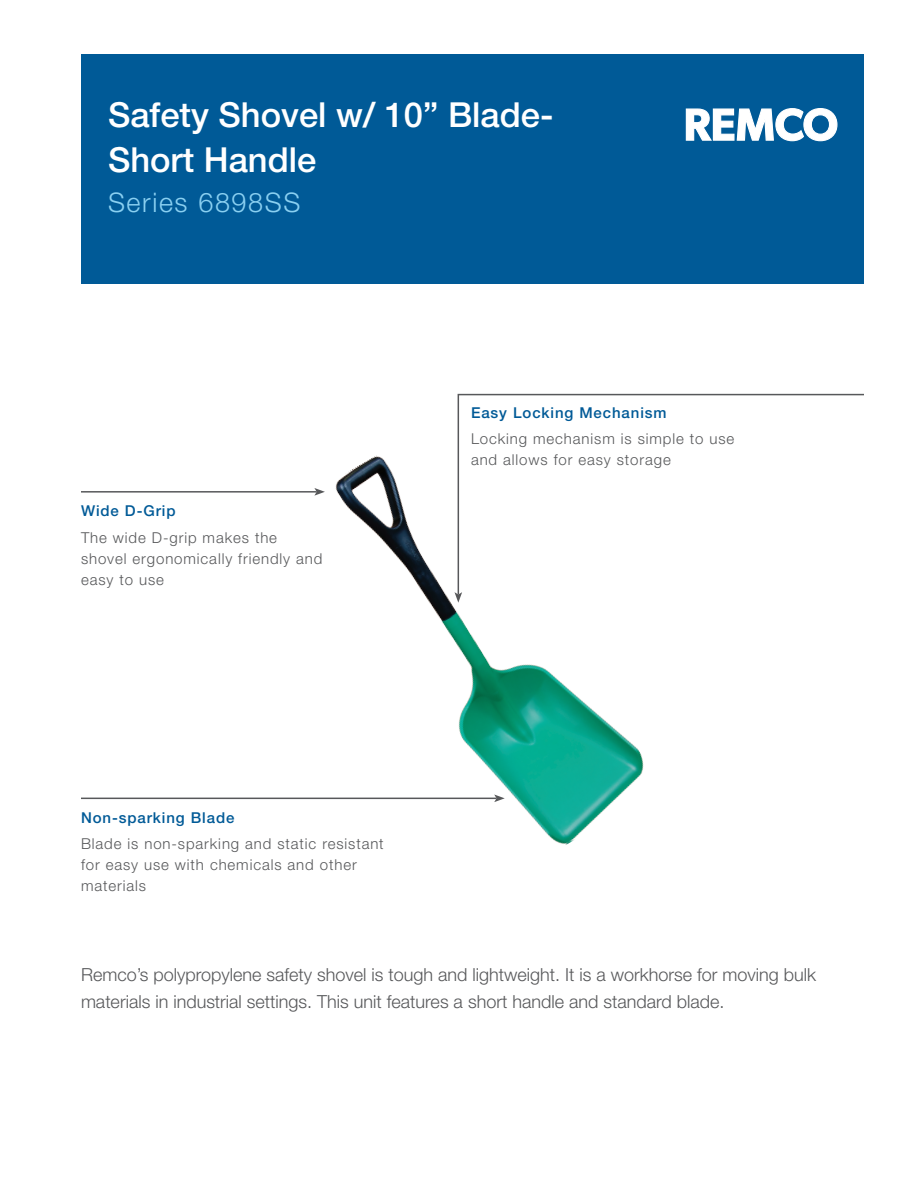
<style>
.page{position:relative;width:918px;height:1188px;background:#fff}
.page>*{position:absolute;margin:0;border:0;box-sizing:border-box;transform-origin:0 0}
.t1{font:500 34.5px/45px "Helvetica Neue LT Std";color:#fff}
.t2{font:300 27px "Helvetica Neue LT Std";letter-spacing:.06em;color:#8ad0f1}
.t3{font:300 18px/27px "Helvetica Neue LT Std";color:#57585a}
.Paragraph_Style_2{font:300 15px/21px "Helvetica Neue LT Std";letter-spacing:.06em;color:#57585a}
.Paragraph_Style_1{font:500 15px "Helvetica Neue LT Std";letter-spacing:.06em;color:#005a97}
</style>
<div class="page">
<div style="left:81px;top:54px;width:783px;height:230px;background:#005a97"></div>
<svg style="left:686px;top:108px;width:152px;height:33px"></svg>
<img style="left:320px;top:455px;width:324px;height:390px">
<hr style="left:81px;top:798px;width:416px;height:1px;background:#57585a">
<svg style="left:494px;top:795px;width:11px;height:7px"></svg>
<hr style="left:81px;top:491px;width:236px;height:2px;background:#57585a">
<svg style="left:314px;top:488px;width:11px;height:8px"></svg>
<svg style="left:457px;top:393px;width:407px;height:203px"></svg>
<svg style="left:454px;top:592px;width:8px;height:11px"></svg>
<p class="t1" style="left:108px;top:92px;width:447px">Safety Shovel w/ 10” Blade-<br>Short Handle</p>
<p class="t2" style="left:108px;top:186px;width:194px">Series 6898SS</p>
<p class="Paragraph_Style_1" style="left:81px;top:502px;width:96px">Wide D-Grip</p>
<p class="Paragraph_Style_2" style="left:81px;top:526px;width:243px">The wide D-grip makes the shovel ergonomically friendly and easy to use</p>
<p class="Paragraph_Style_1" style="left:471px;top:404px;width:197px">Easy Locking Mechanism</p>
<p class="Paragraph_Style_2" style="left:471px;top:428px;width:265px">Locking mechanism is simple to use and allows for easy storage</p>
<p class="Paragraph_Style_1" style="left:81px;top:809px;width:155px">Non-sparking Blade</p>
<p class="Paragraph_Style_2" style="left:81px;top:833px;width:304px">Blade is non-sparking and static resistant for easy use with chemicals and other materials</p>
<p class="t3" style="left:81px;top:960px;width:737px">Remco’s polypropylene safety shovel is tough and lightweight. It is a workhorse for moving bulk materials in industrial settings. This unit features a short handle and standard blade.</p>
</div>
